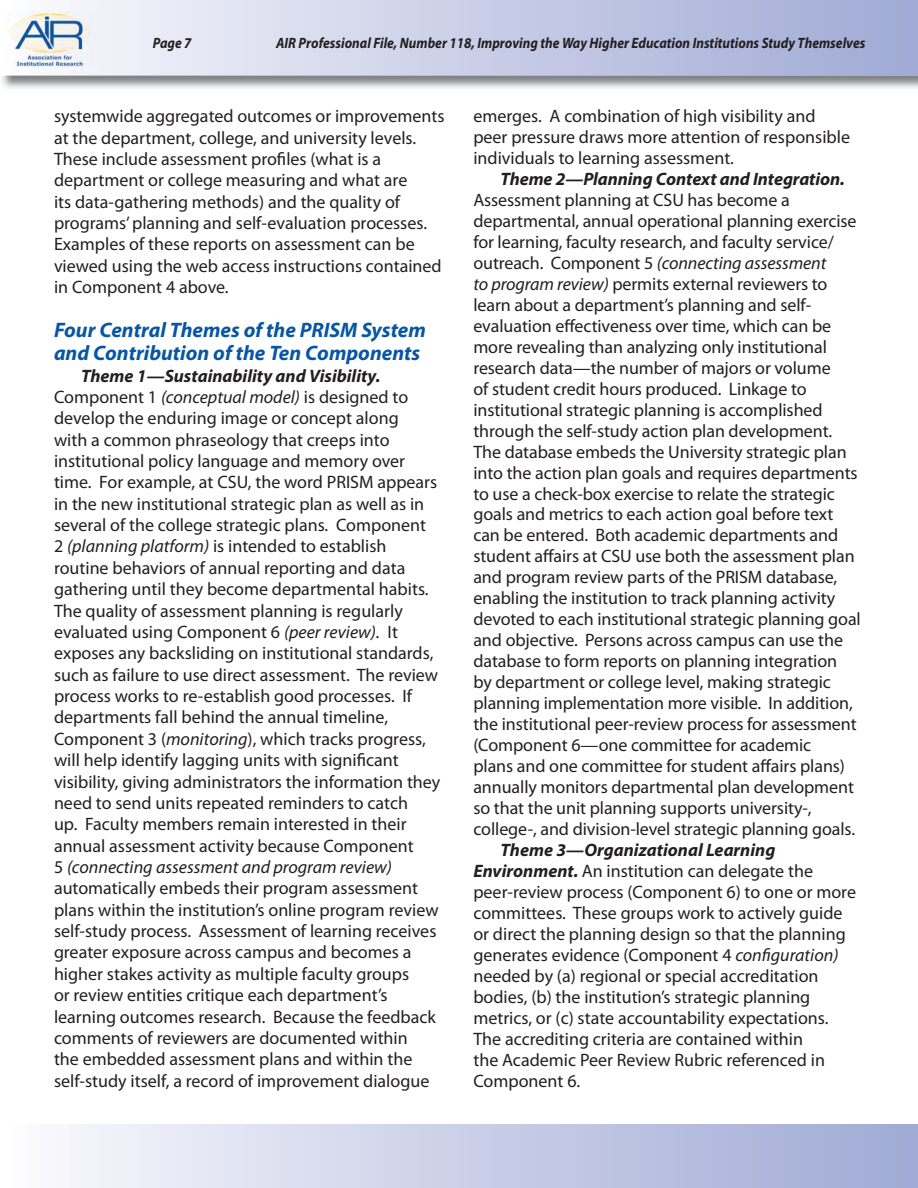
<style>
.page{position:relative;width:918px;height:1188px;background:#fff}
.page>*{position:absolute;margin:0;border:0;box-sizing:border-box;transform-origin:0 0}
.t1{font:italic 700 21px/22.8px "Myriad Pro";color:#0856a3}
.t2{font:18px/21px "Myriad Pro";color:#231f20}
.t3{font:italic 700 18px "Myriad Pro";letter-spacing:-.005em;color:#231f20}
.t4{font:italic 700 15px "Myriad Pro";color:#231f20;scale:.9 1}
.s1{font-weight:700;font-style:italic}
.s2{font-style:italic}
</style>
<div class="page">
<svg style="left:13px;top:0;width:905px;height:75px;background:#c8cee6"></svg>
<img style="left:5px;top:12px;width:91px;height:55px">
<div style="left:0;top:1125px;width:918px;height:63px;background:linear-gradient(to right,#fbfafd,#9ea9d4)"></div>
<p class="t4" style="left:153px;top:37px;width:45px">Page 7</p>
<p class="t4" style="left:276px;top:37px;width:656px">AIR Professional File, Number 118, Improving the Way Higher Education Institutions Study Themselves</p>
<p class="t2" style="left:54px;top:107px;width:392px">systemwide aggregated outcomes or improvements at the department, college, and university levels.<br>These include assessment profiles (what is a department or college measuring and what are<br>its data-gathering methods) and the quality of programs’ planning and self-evaluation processes.<br>Examples of these reports on assessment can be viewed using the web access instructions contained in Component 4 above.</p>
<p class="t1" style="left:54px;top:320px;width:373px">Four Central Themes of the PRISM System and Contribution of the Ten Components</p>
<p class="t2" style="left:54px;top:366px;width:388px;text-indent:27px"><span class="s1">Theme 1—Sustainability and Visibility.<br></span>Component 1 <span class="s2">(conceptual model)</span> is designed to develop the enduring image or concept along<br>with a common phraseology that creeps into institutional policy language and memory over time. For example, at CSU, the word PRISM appears in the new institutional strategic plan as well as in several of the college strategic plans. Component<br>2 <span class="s2">(planning platform)</span> is intended to establish routine behaviors of annual reporting and data gathering until they become departmental habits.<br>The quality of assessment planning is regularly evaluated using Component 6 <span class="s2">(peer review).</span> It exposes any backsliding on institutional standards, such as failure to use direct assessment. The review process works to re-establish good processes. If departments fall behind the annual timeline, Component 3 (<span class="s2">monitoring</span>), which tracks progress, will help identify lagging units with significant visibility, giving administrators the information they need to send units repeated reminders to catch<br>up. Faculty members remain interested in their annual assessment activity because Component<br>5 <span class="s2">(connecting assessment and program review) </span>automatically embeds their program assessment plans within the institution’s online program review self-study process. Assessment of learning receives greater exposure across campus and becomes a higher stakes activity as multiple faculty groups<br>or review entities critique each department’s learning outcomes research. Because the feedback comments of reviewers are documented within<br>the embedded assessment plans and within the self-study itself, a record of improvement dialogue</p>
<p class="t2" style="left:473px;top:107px;width:378px">emerges. A combination of high visibility and peer pressure draws more attention of responsible individuals to learning assessment.</p>
<p class="t3" style="left:500px;top:172px;width:346px">Theme 2—Planning Context and Integration.</p>
<p class="t2" style="left:473px;top:191px;width:389px">Assessment planning at CSU has become a departmental, annual operational planning exercise for learning, faculty research, and faculty service/ outreach. Component 5 <span class="s2">(connecting assessment<br>to program review)</span> permits external reviewers to learn about a department’s planning and self&shy;evaluation effectiveness over time, which can be more revealing than analyzing only institutional research data—the number of majors or volume<br>of student credit hours produced. Linkage to institutional strategic planning is accomplished through the self-study action plan development.<br>The database embeds the University strategic plan into the action plan goals and requires departments to use a check-box exercise to relate the strategic goals and metrics to each action goal before text can be entered. Both academic departments and student affairs at CSU use both the assessment plan and program review parts of the PRISM database, enabling the institution to track planning activity devoted to each institutional strategic planning goal and objective. Persons across campus can use the database to form reports on planning integration<br>by department or college level, making strategic planning implementation more visible. In addition, the institutional peer-review process for assessment (Component 6—one committee for academic<br>plans and one committee for student affairs plans) annually monitors departmental plan development so that the unit planning supports university-, college-, and division-level strategic planning goals.</p>
<p class="t2" style="left:473px;top:841px;width:384px;text-indent:27px"><span class="s1">Theme 3—Organizational Learning Environment.</span> An institution can delegate the peer-review process (Component 6) to one or more committees. These groups work to actively guide or direct the planning design so that the planning generates evidence (Component 4 <span class="s2">configuration) </span>needed by (a) regional or special accreditation bodies, (b) the institution’s strategic planning metrics, or (c) state accountability expectations.<br>The accrediting criteria are contained within<br>the Academic Peer Review Rubric referenced in Component 6.</p>
</div>
